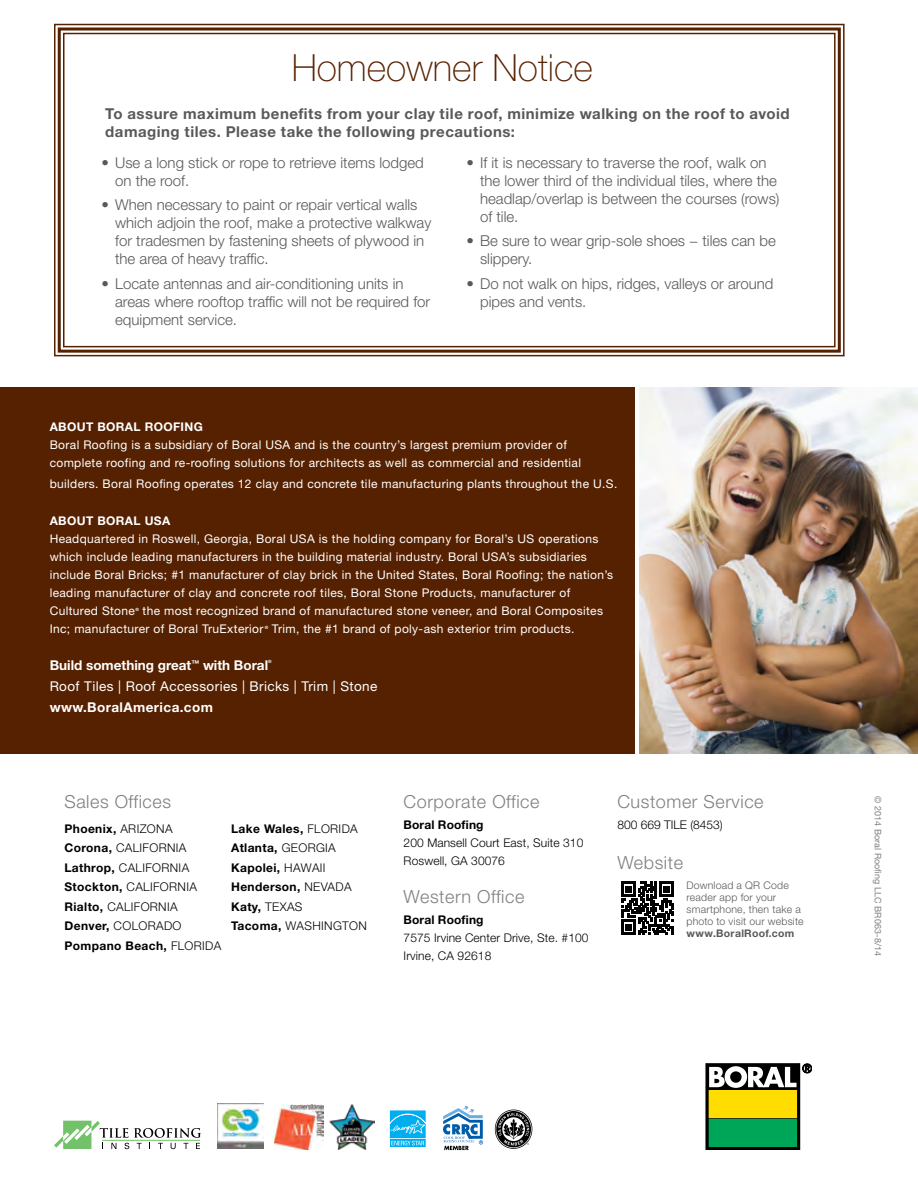
<style>
.page{position:relative;width:918px;height:1188px;background:#fff}
.page>*{position:absolute;margin:0;border:0;box-sizing:border-box;transform-origin:0 0}
.t1{font:100 37.5px "Helvetica Neue LT Std";color:#562100}
.t2{font:300 18px "Helvetica Neue LT Std";letter-spacing:.03em;color:#807f83}
.t3{font:300 15px/18px "Helvetica Neue LT Std";color:#58595b}
.t4{font:700 15px/18px "Helvetica Neue LT Std";letter-spacing:.035em;color:#58595b}
.t5{font:13.5px "Helvetica Neue LT Std";letter-spacing:.03em;color:#fff}
.t6{font:700 13.5px "Helvetica Neue LT Std";color:#fff}
.t7{font:700 13.5px "Helvetica Neue LT Std";letter-spacing:.03em;color:#fff}
.t8{font:12px/18px "Helvetica Neue LT Std";letter-spacing:.03em;color:#fff}
.t9{font:300 12px/19.5px "Helvetica Neue LT Std";letter-spacing:.03em;color:#000}
.t10{font:300 12px/18px "Helvetica Neue LT Std";letter-spacing:.01em;color:#000}
.t11{font:700 12px/19.5px "Helvetica Neue LT Std";letter-spacing:.03em;color:#000}
.t12{font:700 12px "Helvetica Neue LT Std";letter-spacing:.03em;color:#fff}
.t13{font:700 12px "Helvetica Neue LT Std";letter-spacing:.01em;color:#000}
.t14{font:300 10.5px/12px "Helvetica Neue LT Std";letter-spacing:.02em;color:#58595b}
.t15{font:700 10.5px "Helvetica Neue LT Std";letter-spacing:.025em;color:#58595b}
.t16{font:9px "Helvetica Neue LT Std";letter-spacing:.01em;color:#807f83}
.t17{font:700 4.35px "Helvetica Neue LT Std";color:#fff}
.s1{font-weight:700}
.s2{font-weight:300}
</style>
<div class="page">
<hr style="left:917px;top:0;width:1px;height:227px;background:#562100">
<svg style="left:708px;top:1066px;width:90px;height:82px"></svg>
<div style="left:706px;top:1064px;width:94px;height:86px;border:1px solid #000"></div>
<div style="left:709px;top:1090px;width:88px;height:28px;background:#fd0"></div>
<div style="left:709px;top:1119px;width:88px;height:28px;background:#00a657"></div>
<svg style="left:709px;top:1064px;width:103px;height:24px"></svg>
<svg style="left:54px;top:23px;width:791px;height:334px"></svg>
<div style="left:58px;top:28px;width:783px;height:325px;border:3px solid #562100"></div>
<div style="left:63px;top:33px;width:773px;height:314px;border:2px solid #562100"></div>
<svg style="left:443px;top:1106px;width:40px;height:44px"></svg>
<svg style="left:54px;top:1121px;width:147px;height:28px"></svg>
<img style="left:217px;top:1104px;width:47px;height:45px">
<img style="left:275px;top:1104px;width:49px;height:45px">
<img style="left:330px;top:1104px;width:45px;height:45px">
<svg style="left:389px;top:1110px;width:37px;height:37px"></svg>
<svg style="left:495px;top:1110px;width:37px;height:39px"></svg>
<svg style="left:621px;top:882px;width:53px;height:53px"></svg>
<div style="left:0;top:387px;width:634px;height:367px;background:#562100"></div>
<img style="left:639px;top:387px;width:279px;height:366px">
<h1 class="t1" style="left:292px;top:46px;width:303px">Homeowner Notice</h1>
<p class="t4" style="left:105px;top:104px;width:686px">To assure maximum benefits from your clay tile roof, minimize walking on the roof to avoid damaging tiles. Please take the following precautions:</p>
<p class="t3" style="left:115px;top:153px;width:310px;text-indent:-14px">• Use a long stick or rope to retrieve items lodged on the roof.</p>
<p class="t3" style="left:115px;top:196px;width:318px;text-indent:-14px">• When necessary to paint or repair vertical walls which adjoin the roof, make a protective walkway for tradesmen by fastening sheets of plywood in the area of heavy traffic.</p>
<p class="t3" style="left:115px;top:274px;width:317px;text-indent:-14px">• Locate antennas and air-conditioning units in areas where rooftop traffic will not be required for equipment service.</p>
<p class="t3" style="left:480px;top:153px;width:301px;text-indent:-14px">• If it is necessary to traverse the roof, walk on the lower third of the individual tiles, where the headlap/overlap is between the courses (rows) of tile.</p>
<p class="t3" style="left:480px;top:232px;width:297px;text-indent:-14px">• Be sure to wear grip-sole shoes − tiles can be slippery.</p>
<p class="t3" style="left:480px;top:274px;width:295px;text-indent:-14px">• Do not walk on hips, ridges, valleys or around pipes and vents.</p>
<p class="t12" style="left:50px;top:419px;width:155px">ABOUT BORAL ROOFING</p>
<p class="t8" style="left:50px;top:435px;width:533px">Boral Roofing is a subsidiary of Boral USA and is the country’s largest premium provider of complete roofing and re-roofing solutions for architects as well as commercial and residential</p>
<p class="t8" style="left:50px;top:474px;width:569px">builders. Boral Roofing operates 12 clay and concrete tile manufacturing plants throughout the U.S.</p>
<p class="t12" style="left:50px;top:513px;width:122px">ABOUT BORAL USA</p>
<p class="t8" style="left:50px;top:530px;width:565px">Headquartered in Roswell, Georgia, Boral USA is the holding company for Boral’s US operations which include leading manufacturers in the building material industry. Boral USA’s subsidiaries include Boral Bricks; #1 manufacturer of clay brick in the United States, Boral Roofing; the nation’s leading manufacturer of clay and concrete roof tiles, Boral Stone Products, manufacturer of Cultured Stone</p>
<p class="t8" style="left:50px;top:602px;width:555px;text-indent:93px">the most recognized brand of manufactured stone veneer, and Boral Composites<br>Inc; manufacturer of Boral TruExterior</p>
<p class="t17" style="left:135px;top:607px;width:5px">®</p>
<p class="t17" style="left:265px;top:625px;width:5px">®</p>
<p class="t8" style="left:272px;top:620px;width:304px">Trim, the #1 brand of poly-ash exterior trim products.</p>
<p class="t6" style="left:50px;top:656px;width:220px">Build something great<sup>™</sup> with Boral</p>
<p class="t17" style="left:268px;top:658px;width:5px">®</p>
<p class="t5" style="left:50px;top:678px;width:329px">Roof Tiles | Roof Accessories | Bricks | Trim | Stone</p>
<p class="t7" style="left:50px;top:698px;width:165px">www.BoralAmerica.com</p>
<h2 class="t2" style="left:64px;top:791px;width:108px">Sales Offices</h2>
<p class="t9" style="left:64px;top:819px;width:158px"><span class="s1">Phoenix,</span> ARIZONA<br><span class="s1">Corona,</span> CALIFORNIA<br><span class="s1">Lathrop,</span> CALIFORNIA<br><span class="s1">Stockton,</span> CALIFORNIA<br><span class="s1">Rialto,</span> CALIFORNIA<br><span class="s1">Denver,</span> COLORADO<br><span class="s1">Pompano Beach,</span> FLORIDA</p>
<p class="t11" style="left:231px;top:819px;width:137px">Lake Wales, <span class="s2">FLORIDA<br></span>Atlanta, <span class="s2">GEORGIA<br></span>Kapolei, <span class="s2">HAWAII<br></span>Henderson, <span class="s2">NEVADA<br></span>Katy, <span class="s2">TEXAS<br></span>Tacoma, <span class="s2">WASHINGTON</span></p>
<h2 class="t2" style="left:404px;top:791px;width:137px">Corporate Office</h2>
<p class="t13" style="left:404px;top:818px;width:81px">Boral Roofing</p>
<p class="t10" style="left:404px;top:834px;width:181px">200 Mansell Court East, Suite 310<br>Roswell, GA 30076</p>
<h2 class="t2" style="left:404px;top:886px;width:122px">Western Office</h2>
<p class="t13" style="left:404px;top:913px;width:81px">Boral Roofing</p>
<p class="t10" style="left:404px;top:929px;width:186px">7575 Irvine Center Drive, Ste. #100<br>Irvine, CA 92618</p>
<h2 class="t2" style="left:617px;top:791px;width:148px">Customer Service</h2>
<p class="t10" style="left:617px;top:816px;width:107px">800 669 TILE (8453)</p>
<h2 class="t2" style="left:617px;top:852px;width:67px">Website</h2>
<p class="t14" style="left:686px;top:879px;width:119px">Download a QR Code reader app for your smartphone, then take a photo to visit our website</p>
<p class="t15" style="left:686px;top:927px;width:109px">www.BoralRoof.com</p>
<p class="t16" style="left:883px;top:796px;width:161px;rotate:90deg">© 2014 Boral Roofing LLC BR063-8/14</p>
</div>
